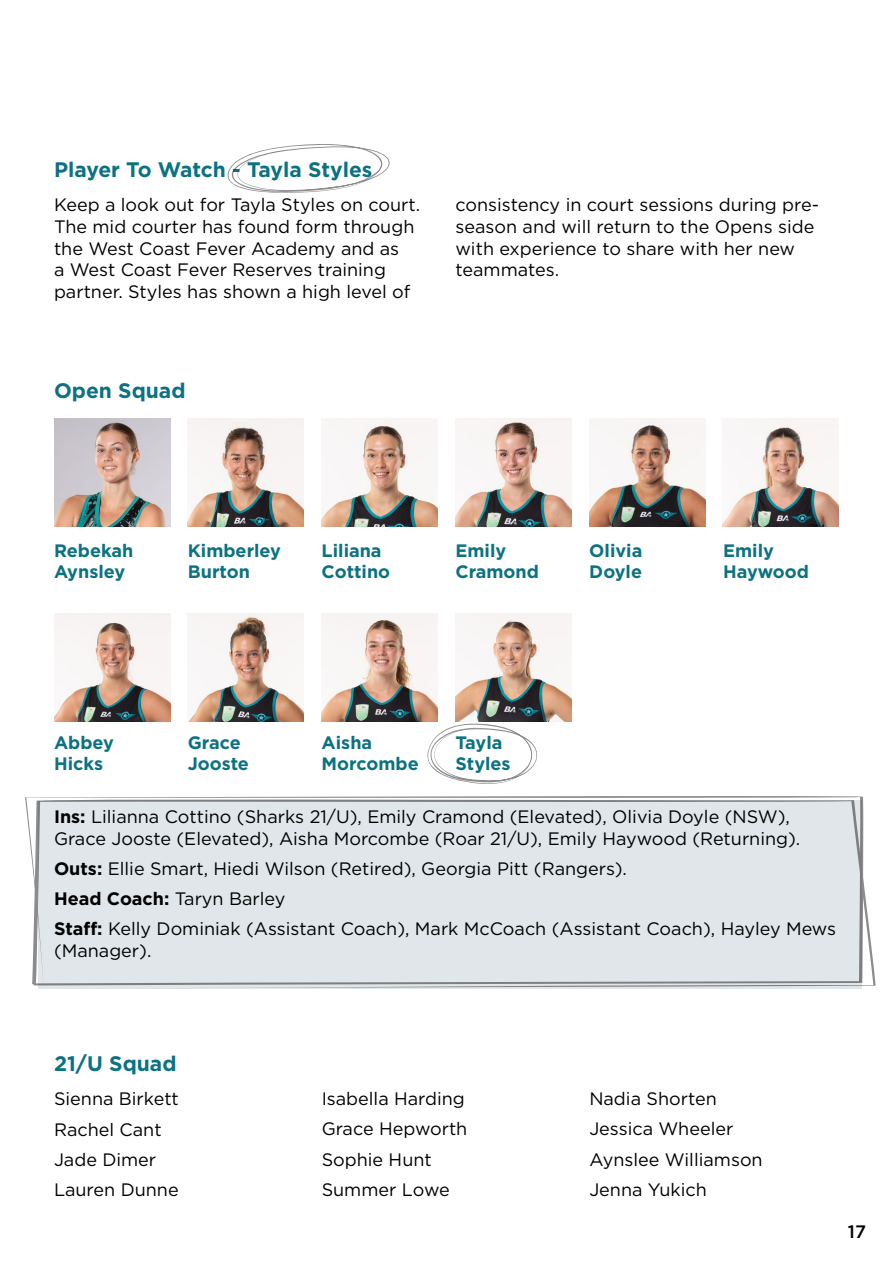
<style>
.page{position:relative;width:893px;height:1263px;background:#fff}
.page>*{position:absolute;margin:0;border:0;box-sizing:border-box;transform-origin:0 0}
.t1{font:700 21px "Gotham";color:#0c7282}
.t2{font:18px/30.2px "Gotham";color:#000}
.t3{font:700 18px/21.6px "Gotham";color:#0c7282}
.t4{font:500 18px "Gotham";color:#000}
.s1{font-weight:700}
</style>
<div class="page">
<img style="left:54px;top:418px;width:116px;height:108px">
<img style="left:188px;top:418px;width:116px;height:108px">
<img style="left:322px;top:418px;width:116px;height:108px">
<img style="left:455px;top:418px;width:117px;height:108px">
<img style="left:589px;top:418px;width:116px;height:108px">
<img style="left:723px;top:418px;width:116px;height:108px">
<img style="left:54px;top:613px;width:116px;height:108px">
<img style="left:188px;top:613px;width:116px;height:108px">
<img style="left:322px;top:613px;width:116px;height:108px">
<img style="left:455px;top:613px;width:117px;height:108px">
<svg style="left:25px;top:796px;width:851px;height:193px;fill:#e0e6e9"></svg>
<svg style="left:228px;top:144px;width:162px;height:49px"></svg>
<svg style="left:420px;top:711px;width:127px;height:89px"></svg>
<p class="t1" style="left:54px;top:158px;width:320px">Player To Watch - Tayla Styles</p>
<p class="t2" style="left:54px;top:194px;width:368px;line-height:21.6px">Keep a look out for Tayla Styles on court.<br>The mid courter has found form through the West Coast Fever Academy and as<br>a West Coast Fever Reserves training partner. Styles has shown a high level of</p>
<p class="t2" style="left:455px;top:194px;width:365px;line-height:21.6px">consistency in court sessions during pre&shy;season and will return to the Opens side with experience to share with her new teammates.</p>
<p class="t1" style="left:54px;top:378px;width:133px">Open Squad</p>
<p class="t3" style="left:54px;top:539px;width:81px">Rebekah<br>Aynsley</p>
<p class="t3" style="left:188px;top:539px;width:95px">Kimberley<br>Burton</p>
<p class="t3" style="left:322px;top:539px;width:70px">Liliana<br>Cottino</p>
<p class="t3" style="left:455px;top:539px;width:85px">Emily<br>Cramond</p>
<p class="t3" style="left:589px;top:539px;width:55px">Olivia<br>Doyle</p>
<p class="t3" style="left:723px;top:539px;width:87px">Emily<br>Haywood</p>
<p class="t3" style="left:54px;top:731px;width:61px">Abbey<br>Hicks</p>
<p class="t3" style="left:188px;top:731px;width:63px">Grace<br>Jooste</p>
<p class="t3" style="left:322px;top:731px;width:99px">Aisha<br>Morcombe</p>
<p class="t3" style="left:455px;top:731px;width:57px">Tayla<br>Styles</p>
<p class="t2" style="left:54px;top:806px;width:748px;line-height:21.6px"><span class="s1">Ins:</span> Lilianna Cottino (Sharks 21/U), Emily Cramond (Elevated), Olivia Doyle (NSW),<br>Grace Jooste (Elevated), Aisha Morcombe (Roar 21/U), Emily Haywood (Returning).</p>
<p class="t2" style="left:54px;top:853px;width:783px"><span class="s1">Outs:</span> Ellie Smart, Hiedi Wilson (Retired), Georgia Pitt (Rangers).<br><span class="s1">Head Coach:</span> Taryn Barley<br><span class="s1">Staff:</span> Kelly Dominiak (Assistant Coach), Mark McCoach (Assistant Coach), Hayley Mews</p>
<p class="t2" style="left:54px;top:935px;width:99px">(Manager).</p>
<p class="t1" style="left:54px;top:1051px;width:124px">21/U Squad</p>
<p class="t2" style="left:54px;top:1083px;width:126px">Sienna Birkett<br>Rachel Cant<br>Jade Dimer<br>Lauren Dunne</p>
<p class="t2" style="left:322px;top:1083px;width:147px">Isabella Harding<br>Grace Hepworth<br>Sophie Hunt<br>Summer Lowe</p>
<p class="t2" style="left:589px;top:1083px;width:175px">Nadia Shorten<br>Jessica Wheeler<br>Aynslee Williamson<br>Jenna Yukich</p>
<p class="t4" style="left:848px;top:1220px;width:20px">17</p>
</div>
